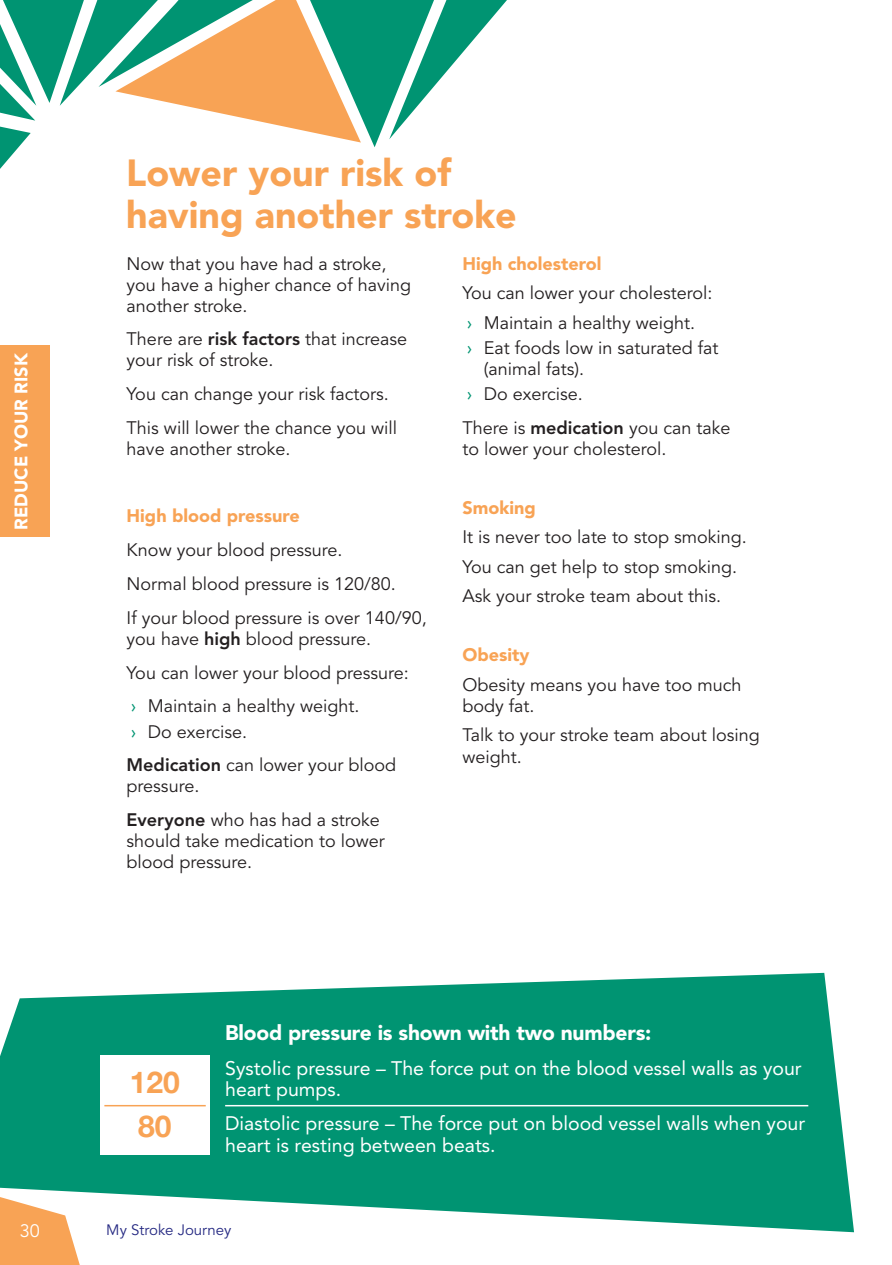
<style>
.page{position:relative;width:892px;height:1265px;background:#fff}
.page>*{position:absolute;margin:0;border:0;box-sizing:border-box;transform-origin:0 0}
.t1{font:900 37.5px/42px "Avenir";color:#f8a355}
.t2{font:700 30px/44.2px "Helvetica Neue";color:#f8a355}
.t3{font:900 21px "Avenir";letter-spacing:-.01em;color:#fff}
.t4{font:19.5px/21.6px "Avenir";color:#fff}
.t5{font:18px/33.8px "Avenir";color:#231f20}
.t6{font:900 18px "Avenir";color:#f8a355}
.t7{font:900 18px "Avenir";color:#fff}
.t8{font:18px "Avenir";color:#fff}
.t9{font:15px "Avenir";color:#252982}
.s1{color:#009472}
.s2{font-weight:800}
</style>
<div class="page">
<div style="left:0;top:345px;width:50px;height:192px;background:#f8a355"></div>
<svg style="left:0;top:973px;width:853px;height:259px;background:#26a487"></svg>
<div style="left:101px;top:1055px;width:109px;height:100px;background:#fff"></div>
<hr style="left:225px;top:1105px;width:582px;height:1px;background:#fff">
<hr style="left:104px;top:1105px;width:102px;height:1px;background:#f8a355">
<svg style="left:0;top:0;width:507px;height:169px"></svg>
<svg style="left:0;top:1193px;width:83px;height:72px"></svg>
<p class="t7" style="left:10px;top:529px;width:178px;rotate:-90deg">REDUCE YOUR RISK</p>
<p class="t8" style="left:20px;top:1220px;width:22px">30</p>
<h1 class="t1" style="left:126px;top:152px;width:392px">Lower your risk of having another stroke</h1>
<p class="t6" style="left:462px;top:252px;width:140px">High cholesterol</p>
<p class="t5" style="left:462px;top:279px;width:251px;line-height:29.5px">You can lower your cholesterol: <span class="s1">›</span> Maintain a healthy weight.</p>
<p class="t5" style="left:483px;top:338px;width:236px;line-height:21px;text-indent:-17px"><span class="s1">›</span> Eat foods low in saturated fat (animal fats).</p>
<p class="t5" style="left:462px;top:378px;width:269px"><span class="s1">›</span> Do exercise.<br>There is <span class="s2">medication</span> you can take</p>
<p class="t5" style="left:462px;top:432px;width:205px">to lower your cholesterol.</p>
<p class="t5" style="left:126px;top:253px;width:286px;line-height:21px">Now that you have had a stroke, you have a higher chance of having another stroke.</p>
<p class="t5" style="left:126px;top:329px;width:282px;line-height:21px">There are <span class="s2">risk factors</span> that increase your risk of stroke.</p>
<p class="t5" style="left:126px;top:378px;width:272px">You can change your risk factors.<br>This will lower the chance you will</p>
<p class="t5" style="left:126px;top:432px;width:165px">have another stroke.</p>
<p class="t6" style="left:126px;top:505px;width:175px">High blood pressure</p>
<p class="t5" style="left:126px;top:534px;width:301px">Know your blood pressure.<br>Normal blood pressure is 120/80.<br>If your blood pressure is over 140/90,</p>
<p class="t5" style="left:126px;top:622px;width:284px">you have <span class="s2">high</span> blood pressure.<br>You can lower your blood pressure: <span class="s1">›</span> Maintain a healthy weight.</p>
<p class="t5" style="left:126px;top:715px;width:271px"><span class="s1">›</span> Do exercise.<br><span class="s2">Medication</span> can lower your blood</p>
<p class="t5" style="left:126px;top:770px;width:255px">pressure.<br><span class="s2">Everyone</span> who has had a stroke</p>
<p class="t5" style="left:126px;top:831px;width:259px;line-height:21px">should take medication to lower blood pressure.</p>
<p class="t6" style="left:462px;top:497px;width:75px">Smoking</p>
<p class="t5" style="left:462px;top:523px;width:286px;line-height:29.5px">It is never too late to stop smoking.<br>You can get help to stop smoking.<br>Ask your stroke team about this.</p>
<p class="t6" style="left:462px;top:644px;width:68px">Obesity</p>
<p class="t5" style="left:462px;top:675px;width:280px;line-height:21px">Obesity means you have too much body fat.</p>
<p class="t5" style="left:462px;top:725px;width:298px;line-height:21px">Talk to your stroke team about losing weight.</p>
<h2 class="t2" style="left:130px;top:1061px;width:52px">120<br>80</h2>
<p class="t3" style="left:225px;top:1020px;width:427px">Blood pressure is shown with two numbers:</p>
<p class="t4" style="left:225px;top:1057px;width:577px">Systolic pressure – The force put on the blood vessel walls as your heart pumps.</p>
<p class="t4" style="left:225px;top:1113px;width:581px">Diastolic pressure – The force put on blood vessel walls when your heart is resting between beats.</p>
<p class="t9" style="left:106px;top:1221px;width:127px">My Stroke Journey</p>
</div>
